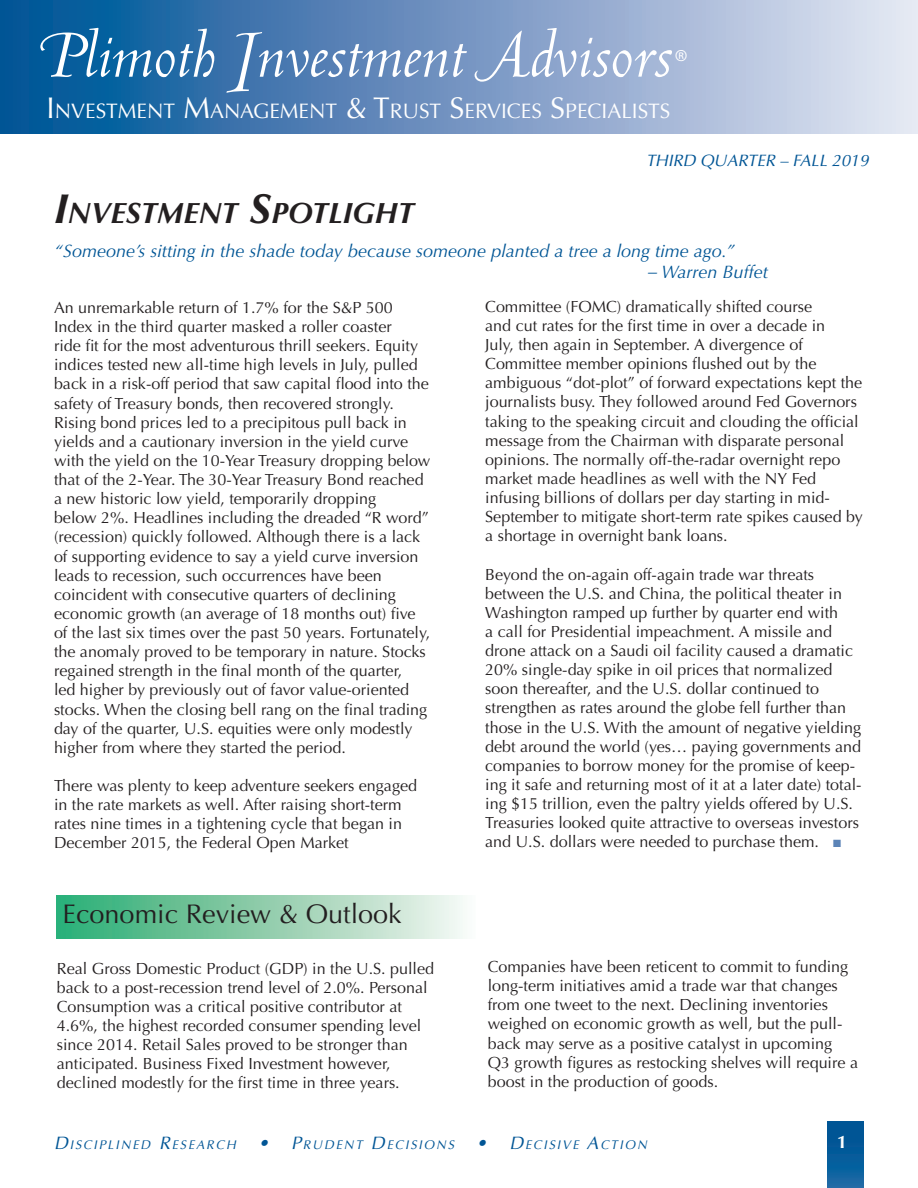
<style>
.page{position:relative;width:918px;height:1188px;background:#fff}
.page>*{position:absolute;margin:0;border:0;box-sizing:border-box;transform-origin:0 0}
.t1{font:italic 700 29.4px "Optima";color:#231f20}
.t2{font:27px "Optima";color:#231f20}
.t3{font:24.9px "Myriad";color:#fff}
.t4{font:21px "Optima";color:#fff}
.t5{font:italic 18px "Optima";color:#005595}
.t6{font:700 18px "Optima";color:#fff}
.t7{font:italic 16.5px "Optima";color:#005595}
.t8{font:16.2px/19.2px "Optima";color:#231f20}
.t9{font:italic 12.6px "Optima";letter-spacing:.145em;color:#005595}
.s1{font-size:30px}
.s2{font-size:42px}
.s3{color:#5c84b7}
.s4{font-size:18px}
</style>
<div class="page">
<div style="left:0;top:0;width:918px;height:133px;background:linear-gradient(to right,#004c93,#eae3f3)"></div>
<div style="left:827px;top:1121px;width:36px;height:67px;background:linear-gradient(to bottom,#005091,#1669a5)"></div>
<svg style="left:40px;top:28px;width:174px;height:49px;background:#4182b3"></svg>
<svg style="left:226px;top:32px;width:241px;height:61px;background:#6f93c0"></svg>
<svg style="left:475px;top:28px;width:197px;height:54px;background:#a0b4d5"></svg>
<div style="left:56px;top:896px;width:419px;height:42px;background:linear-gradient(to right,#29aa6f,#f9f6f1)"></div>
<p class="t3" style="left:675px;top:46px;width:14px">®</p>
<p class="t4" style="left:46px;top:99px;width:625px"><span class="s1">I</span>NVESTMENT <span class="s1">M</span>ANAGEMENT <span class="s1">&amp; T</span>RUST <span class="s1">S</span>ERVICES <span class="s1">S</span>PECIALISTS</p>
<p class="t7" style="left:646px;top:151px;width:224px">THIRD QUARTER – FALL 2019</p>
<p class="t1" style="left:54px;top:195px;width:362px"><span class="s2">I</span>NVESTMENT <span class="s2">S</span>POTLIGHT</p>
<p class="t5" style="left:54px;top:240px;width:682px">“Someone’s sitting in the shade today because someone planted a tree a long time ago.”</p>
<p class="t5" style="left:648px;top:261px;width:122px">– Warren Buffet</p>
<p class="t8" style="left:54px;top:298px;width:340px">An unremarkable return of 1.7% for the S&amp;P 500</p>
<p class="t8" style="left:54px;top:317px;width:376px">Index in the third quarter masked a roller coaster<br>ride fit for the most adventurous thrill seekers. Equity indices tested new all-time high levels in July, pulled back in a risk-off period that saw capital flood into the safety of Treasury bonds, then recovered strongly.</p>
<p class="t8" style="left:54px;top:413px;width:378px">Rising bond prices led to a precipitous pull back in yields and a cautionary inversion in the yield curve with the yield on the 10-Year Treasury dropping below that of the 2-Year. The 30-Year Treasury Bond reached a new historic low yield, temporarily dropping</p>
<p class="t8" style="left:54px;top:508px;width:377px">below 2%. Headlines including the dreaded “R word” (recession) quickly followed. Although there is a lack of supporting evidence to say a yield curve inversion leads to recession, such occurrences have been</p>
<p class="t8" style="left:54px;top:585px;width:343px">coincident with consecutive quarters of declining</p>
<p class="t8" style="left:54px;top:604px;width:378px">economic growth (an average of 18 months out) five of the last six times over the past 50 years. Fortunately, the anomaly proved to be temporary in nature. Stocks regained strength in the final month of the quarter,<br>led higher by previously out of favor value-oriented stocks. When the closing bell rang on the final trading day of the quarter, U.S. equities were only modestly higher from where they started the period.</p>
<p class="t8" style="left:54px;top:776px;width:365px">There was plenty to keep adventure seekers engaged in the rate markets as well. After raising short-term rates nine times in a tightening cycle that began in December 2015, the Federal Open Market</p>
<p class="t2" style="left:63px;top:899px;width:341px">Economic Review &amp; Outlook</p>
<p class="t8" style="left:57px;top:959px;width:379px">Real Gross Domestic Product (GDP) in the U.S. pulled back to a post-recession trend level of 2.0%. Personal Consumption was a critical positive contributor at 4.6%, the highest recorded consumer spending level since 2014. Retail Sales proved to be stronger than anticipated. Business Fixed Investment however,</p>
<p class="t8" style="left:57px;top:1073px;width:344px">declined modestly for the first time in three years.</p>
<p class="t8" style="left:485px;top:297px;width:328px">Committee (FOMC) dramatically shifted course</p>
<p class="t8" style="left:485px;top:316px;width:341px">and cut rates for the first time in over a decade in</p>
<p class="t8" style="left:485px;top:335px;width:319px">July, then again in September. A divergence of</p>
<p class="t8" style="left:485px;top:354px;width:333px">Committee member opinions flushed out by the</p>
<p class="t8" style="left:485px;top:373px;width:379px">ambiguous “dot-plot” of forward expectations kept the journalists busy. They followed around Fed Governors taking to the speaking circuit and clouding the official message from the Chairman with disparate personal opinions. The normally off-the-radar overnight repo market made headlines as well with the NY Fed infusing billions of dollars per day starting in mid-September to mitigate short-term rate spikes caused by a shortage in overnight bank loans.</p>
<p class="t8" style="left:485px;top:565px;width:378px">Beyond the on-again off-again trade war threats between the U.S. and China, the political theater in Washington ramped up further by quarter end with<br>a call for Presidential impeachment. A missile and drone attack on a Saudi oil facility caused a dramatic 20% single-day spike in oil prices that normalized soon thereafter, and the U.S. dollar continued to strengthen as rates around the globe fell further than those in the U.S. With the amount of negative yielding debt around the world (yes… paying governments and companies to borrow money for the promise of keep&shy;ing it safe and returning most of it at a later date) total&shy;ing $15 trillion, even the paltry yields offered by U.S.<br>Treasuries looked quite attractive to overseas investors and U.S. dollars were needed to purchase them. <span class="s3">■</span></p>
<p class="t8" style="left:488px;top:957px;width:372px">Companies have been reticent to commit to funding long-term initiatives amid a trade war that changes from one tweet to the next. Declining inventories weighed on economic growth as well, but the pull&shy;back may serve as a positive catalyst in upcoming Q3 growth figures as restocking shelves will require a boost in the production of goods.</p>
<p class="t9" style="left:54px;top:1138px;width:594px"><span class="s4">D</span>ISCIPLINED <span class="s4">R</span>ESEARCH <span class="s4">• P</span>R UDENT <span class="s4">D</span>ECISIONS <span class="s4">• D</span>ECISIVE <span class="s4">A</span> CTION</p>
<p class="t6" style="left:837px;top:1132px;width:12px">1</p>
</div>
